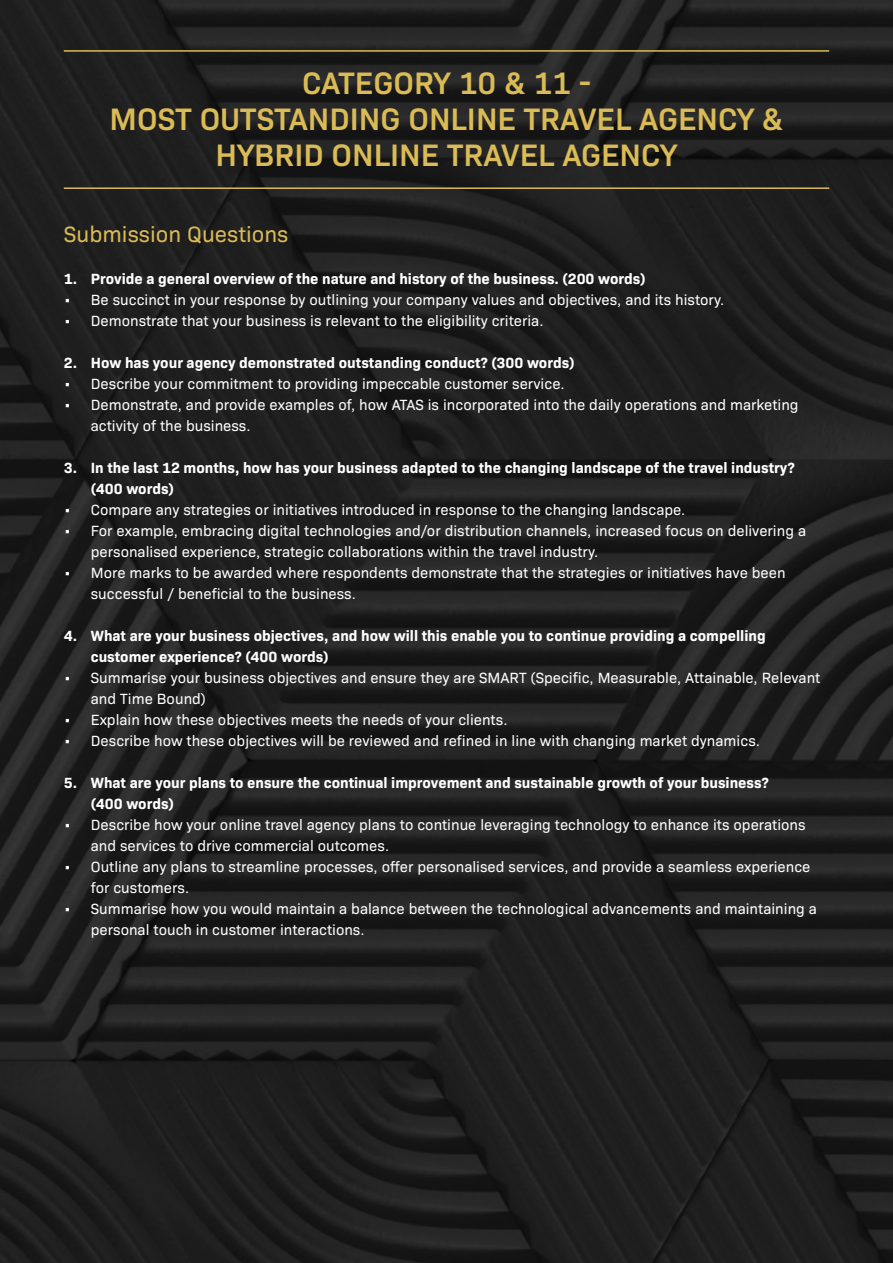
<style>
.page{position:relative;width:893px;height:1263px;background:#fff}
.page>*{position:absolute;margin:0;border:0;box-sizing:border-box;transform-origin:0 0}
.t1{font:600 31.5px/36px "Bio Sans";color:#dabb55;text-align:center}
.t2{font:22.5px "Bio Sans";color:#dabb55}
.t3{font:15px/21px "Bio Sans";color:#fff}
.t4{font:700 15px/21px "Bio Sans";color:#fff}
</style>
<div class="page">
<img style="left:0;top:0;width:893px;height:1263px">
<hr style="left:64px;top:50px;width:765px;height:2px;background:#dabb55">
<hr style="left:64px;top:187px;width:765px;height:2px;background:#dabb55">
<h1 class="t1" style="left:110px;top:63px;width:675px">CATEGORY 10 &amp; 11 -<br>MOST OUTSTANDING ONLINE TRAVEL AGENCY &amp;<br>HYBRID ONLINE TRAVEL AGENCY</h1>
<h2 class="t2" style="left:64px;top:218px;width:226px">Submission Questions</h2>
<p class="t4" style="left:64px;top:267px;width:583px">1. Provide a general overview of the nature and history of the business. (200 words)</p>
<p class="t3" style="left:64px;top:288px;width:662px">• Be succinct in your response by outlining your company values and objectives, and its history.</p>
<p class="t3" style="left:64px;top:309px;width:481px">• Demonstrate that your business is relevant to the eligibility criteria.</p>
<p class="t4" style="left:64px;top:351px;width:512px">2. How has your agency demonstrated outstanding conduct? (300 words)</p>
<p class="t3" style="left:64px;top:372px;width:502px">• Describe your commitment to providing impeccable customer service.</p>
<p class="t3" style="left:91px;top:393px;width:709px;text-indent:-27px">• Demonstrate, and provide examples of, how ATAS is incorporated into the daily operations and marketing activity of the business.</p>
<p class="t4" style="left:91px;top:456px;width:705px;text-indent:-27px">3. In the last 12 months, how has your business adapted to the changing landscape of the travel industry? (400 words)</p>
<p class="t3" style="left:64px;top:498px;width:623px">• Compare any strategies or initiatives introduced in response to the changing landscape.</p>
<p class="t3" style="left:91px;top:519px;width:717px;text-indent:-27px">• For example, embracing digital technologies and/or distribution channels, increased focus on delivering a personalised experience, strategic collaborations within the travel industry.</p>
<p class="t3" style="left:91px;top:561px;width:696px;text-indent:-27px">• More marks to be awarded where respondents demonstrate that the strategies or initiatives have been successful / beneficial to the business.</p>
<p class="t4" style="left:91px;top:624px;width:676px;text-indent:-27px">4. What are your business objectives, and how will this enable you to continue providing a compelling customer experience? (400 words)</p>
<p class="t3" style="left:91px;top:666px;width:731px;text-indent:-27px">• Summarise your business objectives and ensure they are SMART (Specific, Measurable, Attainable, Relevant and Time Bound)</p>
<p class="t3" style="left:64px;top:708px;width:445px">• Explain how these objectives meets the needs of your clients.</p>
<p class="t3" style="left:64px;top:729px;width:698px">• Describe how these objectives will be reviewed and refined in line with changing market dynamics.</p>
<p class="t4" style="left:91px;top:771px;width:679px;text-indent:-27px">5. What are your plans to ensure the continual improvement and sustainable growth of your business? (400 words)</p>
<p class="t3" style="left:91px;top:813px;width:716px;text-indent:-27px">• Describe how your online travel agency plans to continue leveraging technology to enhance its operations and services to drive commercial outcomes.</p>
<p class="t3" style="left:91px;top:855px;width:721px;text-indent:-27px">• Outline any plans to streamline processes, offer personalised services, and provide a seamless experience for customers.</p>
<p class="t3" style="left:91px;top:897px;width:728px;text-indent:-27px">• Summarise how you would maintain a balance between the technological advancements and maintaining a personal touch in customer interactions.</p>
</div>
